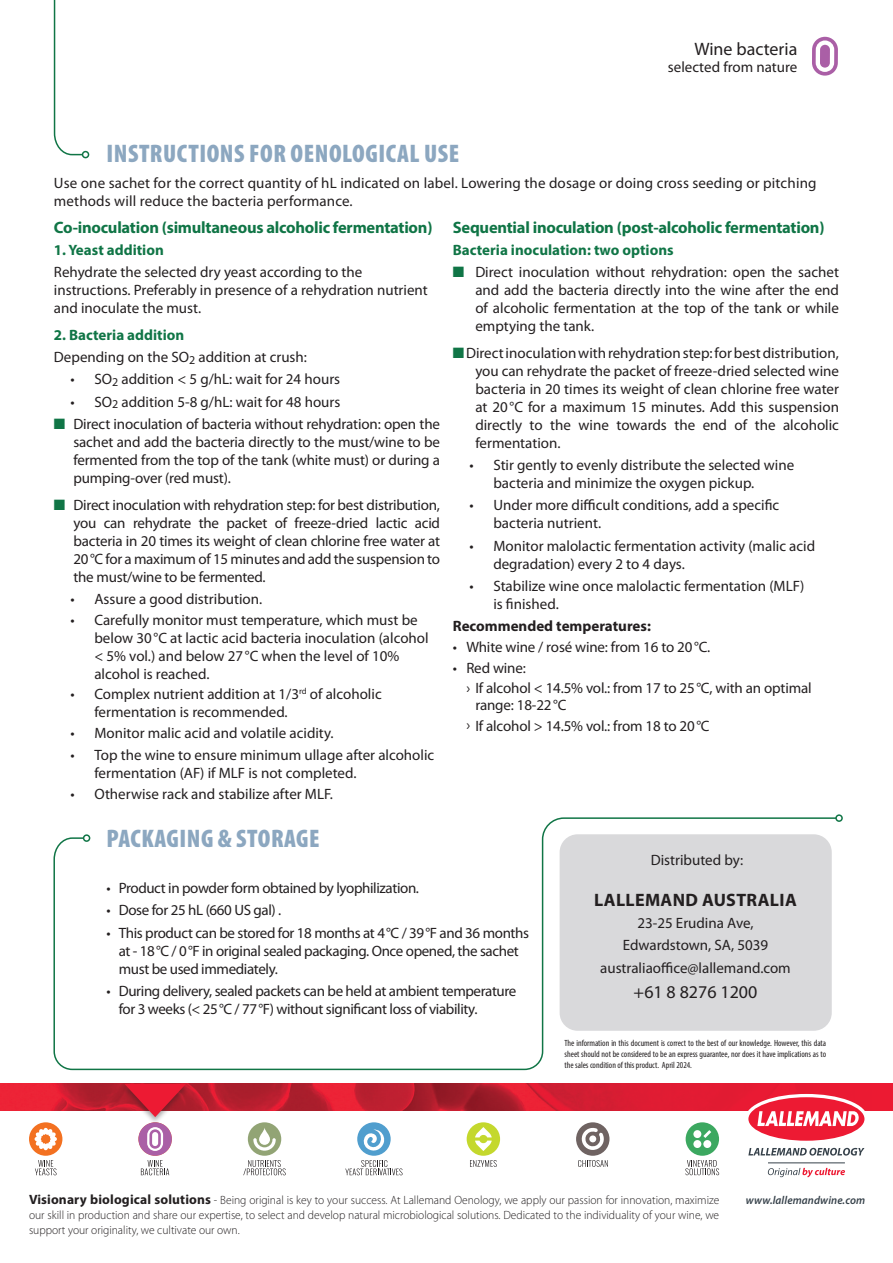
<style>
.page{position:relative;width:893px;height:1263px;background:#fff}
.page>*{position:absolute;margin:0;border:0;box-sizing:border-box;transform-origin:0 0}
.t1{font:900 condensed 25.5px "Myriad Pro";letter-spacing:.02em;color:#8ca7c0}
.t2{font:18px "Myriad Pro";color:#231f20}
.t3{font:700 18px "Myriad Pro";letter-spacing:.02em;color:#231f20}
.t4{font:700 16.5px "Myriad Pro";letter-spacing:-.015em;color:#107546}
.t5{font:15px/18px "Myriad Pro";color:#231f20}
.t6{font:15px/18px "Myriad Pro";letter-spacing:-.025em;color:#231f20}
.t7{font:700 15px "Myriad Pro";color:#107546}
.t8{font:700 15px "Myriad Pro";color:#231f20}
.t9{font:300 12px/15px "Myriad Pro";color:#231f20;text-align:justify;scale:.96 1}
.t10{font:italic 600 11.55px "Myriad Pro";letter-spacing:.01em;color:#36414a;scale:.96 1}
.t11{font:condensed 9px/10.8px "Myriad Pro";color:#231f20;text-align:justify}
.s1{font-weight:700;color:#107546}
.s2{color:#107546}
.s3{font-weight:700;font-size:13.5px}
</style>
<div class="page">
<svg style="left:812px;top:37px;width:26px;height:39px"></svg>
<img style="left:0;top:1084px;width:893px;height:27px">
<hr style="left:768px;top:1162px;width:77px;height:1px;background:#36414a">
<svg style="left:745px;top:1094px;width:123px;height:61px"></svg>
<svg style="left:768px;top:1168px;width:77px;height:9px"></svg>
<div style="left:357px;top:1122px;width:34px;height:34px;background:#509ece;border-radius:50%"></div>
<svg style="left:363px;top:1129px;width:22px;height:22px"></svg>
<svg style="left:141px;top:1160px;width:28px;height:15px"></svg>
<div style="left:138px;top:1122px;width:34px;height:34px;background:#aa5fa6;border-radius:50%"></div>
<svg style="left:147px;top:1127px;width:16px;height:24px"></svg>
<svg style="left:470px;top:1160px;width:27px;height:7px"></svg>
<div style="left:467px;top:1122px;width:33px;height:34px;background:#c4d82d;border-radius:50%"></div>
<svg style="left:475px;top:1127px;width:17px;height:24px"></svg>
<svg style="left:243px;top:1160px;width:43px;height:15px"></svg>
<div style="left:248px;top:1122px;width:33px;height:34px;background:#92a475;border-radius:50%"></div>
<svg style="left:259px;top:1127px;width:11px;height:18px"></svg>
<svg style="left:253px;top:1138px;width:23px;height:13px"></svg>
<svg style="left:35px;top:1160px;width:22px;height:15px"></svg>
<div style="left:29px;top:1122px;width:33px;height:34px;background:#f37121;border-radius:50%"></div>
<svg style="left:35px;top:1128px;width:22px;height:22px"></svg>
<svg style="left:685px;top:1160px;width:34px;height:15px"></svg>
<div style="left:686px;top:1122px;width:33px;height:34px;background:#3ca860;border-radius:50%"></div>
<div style="left:693px;top:1130px;width:8px;height:8px;background:#fff;border-radius:50%"></div>
<div style="left:693px;top:1140px;width:8px;height:8px;background:#fff;border-radius:50%"></div>
<div style="left:703px;top:1140px;width:8px;height:8px;background:#fff;border-radius:50%"></div>
<svg style="left:703px;top:1130px;width:8px;height:8px"></svg>
<svg style="left:578px;top:1160px;width:30px;height:7px"></svg>
<div style="left:576px;top:1122px;width:33px;height:34px;background:#6f6362;border-radius:50%"></div>
<svg style="left:581px;top:1128px;width:23px;height:22px"></svg>
<svg style="left:345px;top:1160px;width:58px;height:15px"></svg>
<div style="left:120px;top:1082px;width:70px;height:43px;background:#231f20;opacity:.4"></div>
<svg style="left:124px;top:1084px;width:62px;height:33px;background:#d63f50"></svg>
<svg style="left:53px;top:817px;width:784px;height:254px"></svg>
<div style="left:83px;top:834px;width:7px;height:8px;border:2px solid #107546;border-radius:50%"></div>
<div style="left:835px;top:814px;width:8px;height:8px;border:2px solid #107546;border-radius:50%"></div>
<div style="left:560px;top:834px;width:272px;height:197px;background:#d9d9db;border-radius:18px"></div>
<svg style="left:53px;top:0;width:31px;height:156px"></svg>
<div style="left:82px;top:151px;width:7px;height:7px;border:2px solid #107546;border-radius:50%"></div>
<h1 class="t1" style="left:106px;top:137px;width:354px">INSTRUCTIONS FOR OENOLOGICAL USE</h1>
<p class="t2" style="left:694px;top:38px;width:104px">Wine bacteria</p>
<p class="t5" style="left:668px;top:57px;width:131px">selected from nature</p>
<p class="t5" style="left:54px;top:173px;width:764px">Use one sachet for the correct quantity of hL indicated on label. Lowering the dosage or doing cross seeding or pitching methods will reduce the bacteria performance.</p>
<p class="t4" style="left:54px;top:216px;width:380px">Co-inoculation (simultaneous alcoholic fermentation)</p>
<p class="t7" style="left:54px;top:240px;width:111px">1. Yeast addition</p>
<p class="t5" style="left:54px;top:263px;width:375px">Rehydrate the selected dry yeast according to the instructions. Preferably in presence of a rehydration nutrient and inoculate the must.</p>
<p class="t5" style="left:54px;top:323px;width:255px;line-height:22.2px"><span class="s1">2. Bacteria addition<br></span>Depending on the SO<sub>2</sub> addition at crush:</p>
<p class="t5" style="left:70px;top:370px;width:271px">• SO<sub>2</sub> addition &lt; 5 g/hL: wait for 24 hours</p>
<p class="t5" style="left:70px;top:392px;width:271px">• SO<sub>2</sub> addition 5-8 g/hL: wait for 48 hours</p>
<p class="t5" style="left:73px;top:415px;width:368px;text-align:justify;text-indent:-20px"><span class="s2">■</span> Direct inoculation of bacteria without rehydration: open the sachet and add the bacteria directly to the must/wine to be fermented from the top of the tank (white must) or during a pumping-over (red must).</p>
<p class="t5" style="left:73px;top:495px;width:368px;text-align:justify;text-indent:-20px"><span class="s2">■</span> Direct inoculation with rehydration step: for best distribution, you can rehydrate the packet of freeze-dried lactic acid bacteria in 20 times its weight of clean chlorine free water at 20°C for a maximum of 15 minutes and add the suspension to the must/wine to be fermented.</p>
<p class="t5" style="left:70px;top:590px;width:193px">• Assure a good distribution.</p>
<p class="t5" style="left:94px;top:610px;width:336px;text-indent:-24px">• Carefully monitor must temperature, which must be below 30°C at lactic acid bacteria inoculation (alcohol &lt; 5% vol.) and below 27°C when the level of 10% alcohol is reached.</p>
<p class="t5" style="left:94px;top:685px;width:289px;text-indent:-24px">• Complex nutrient addition at 1/3<sup>rd</sup> of alcoholic fermentation is recommended.</p>
<p class="t5" style="left:70px;top:724px;width:265px">• Monitor malic acid and volatile acidity.</p>
<p class="t5" style="left:94px;top:746px;width:341px;text-indent:-24px">• Top the wine to ensure minimum ullage after alcoholic fermentation (AF) if MLF is not completed.</p>
<p class="t5" style="left:70px;top:785px;width:264px">• Otherwise rack and stabilize after MLF.</p>
<h1 class="t1" style="left:107px;top:822px;width:215px">PACKAGING &amp; STORAGE</h1>
<p class="t4" style="left:453px;top:216px;width:373px">Sequential inoculation (post-alcoholic fermentation)</p>
<p class="t7" style="left:453px;top:240px;width:222px">Bacteria inoculation: two options</p>
<p class="t5" style="left:475px;top:263px;width:365px;text-align:justify;text-indent:-22px"><span class="s2">■</span> Direct inoculation without rehydration: open the sachet and add the bacteria directly into the wine after the end of alcoholic fermentation at the top of the tank or while emptying the tank.</p>
<p class="t5" style="left:475px;top:344px;width:365px;text-align:justify;text-indent:-22px"><span class="s2">■</span>Direct inoculation with rehydration step: for best distribution, you can rehydrate the packet of freeze-dried selected wine bacteria in 20 times its weight of clean chlorine free water at 20°C for a maximum 15 minutes. Add this suspension directly to the wine towards the end of the alcoholic fermentation.</p>
<p class="t5" style="left:493px;top:456px;width:302px;text-indent:-24px">• Stir gently to evenly distribute the selected wine bacteria and minimize the oxygen pickup.</p>
<p class="t5" style="left:493px;top:496px;width:287px;text-indent:-24px">• Under more difficult conditions, add a specific bacteria nutrient.</p>
<p class="t5" style="left:493px;top:536px;width:323px;text-indent:-24px">• Monitor malolactic fermentation activity (malic acid degradation) every 2 to 4 days.</p>
<p class="t5" style="left:493px;top:577px;width:312px;text-indent:-24px">• Stabilize wine once malolactic fermentation (MLF) is finished.</p>
<p class="t8" style="left:453px;top:616px;width:200px">Recommended temperatures:</p>
<p class="t5" style="left:453px;top:638px;width:259px">• White wine / rosé wine: from 16 to 20°C.</p>
<p class="t5" style="left:466px;top:657px;width:347px;line-height:20.7px;text-indent:-14px">• Red wine:<br>› If alcohol &lt; 14.5% vol.: from 17 to 25°C, with an optimal</p>
<p class="t5" style="left:466px;top:694px;width:245px;line-height:20.7px;text-indent:9px">range: 18-22°C<br>› If alcohol &gt; 14.5% vol.: from 18 to 20°C</p>
<p class="t5" style="left:651px;top:851px;width:94px">Distributed by:</p>
<p class="t6" style="left:106px;top:878px;width:314px">• Product in powder form obtained by lyophilization.</p>
<p class="t6" style="left:106px;top:901px;width:176px">• Dose for 25 hL (660 US gal) .</p>
<p class="t6" style="left:119px;top:923px;width:412px;text-indent:-12px">• This product can be stored for 18 months at 4°C / 39°F and 36 months at - 18°C / 0°F in original sealed packaging. Once opened, the sachet must be used immediately.</p>
<p class="t6" style="left:119px;top:982px;width:399px;text-indent:-12px">• During delivery, sealed packets can be held at ambient temperature for 3 weeks (&lt; 25°C / 77°F) without significant loss of viability.</p>
<p class="t3" style="left:594px;top:888px;width:204px">LALLEMAND AUSTRALIA</p>
<p class="t5" style="left:600px;top:912px;width:192px;line-height:22.2px;text-align:center">23-25 Erudina Ave,<br>Edwardstown, SA, 5039 australiaoffice@lallemand.com</p>
<p class="t2" style="left:634px;top:981px;width:125px">+61 8 8276 1200</p>
<p class="t11" style="left:564px;top:1038px;width:263px">The information in this document is correct to the best of our knowledge. However, this data sheet should not be considered to be an express guarantee, nor does it have implications as to the sales condition of this product. April 2024.</p>
<p class="t9" style="left:29px;top:1193px;width:720px"><span class="s3">Visionary biological solutions</span> - Being original is key to your success. At Lallemand Oenology, we apply our passion for innovation, maximize our skill in production and share our expertise, to select and develop natural microbiological solutions. Dedicated to the individuality of your wine, we support your originality, we cultivate our own.</p>
<p class="t10" style="left:746px;top:1193px;width:126px">www.lallemandwine.com</p>
</div>
